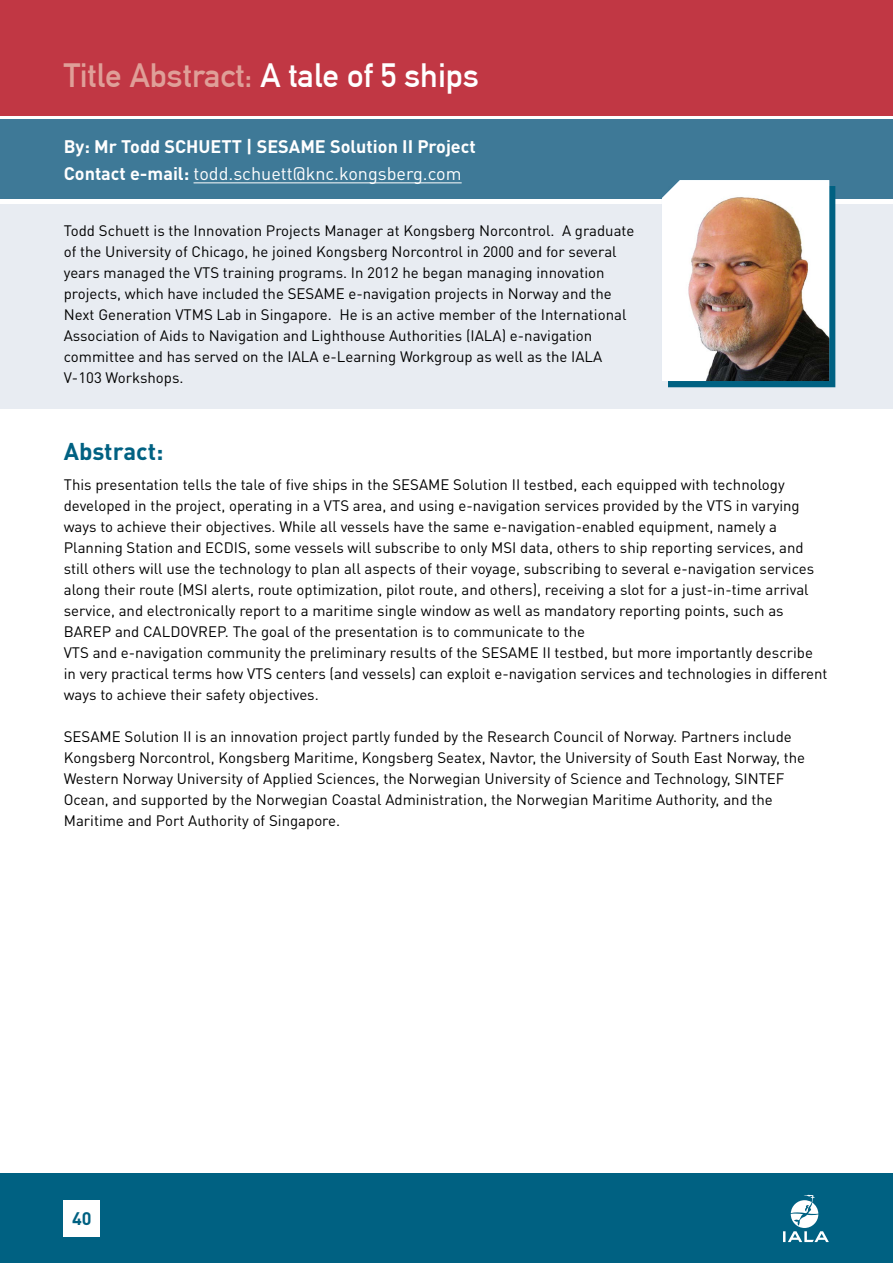
<style>
.page{position:relative;width:893px;height:1263px;background:#fff}
.page>*{position:absolute;margin:0;border:0;box-sizing:border-box;transform-origin:0 0}
.t1{font:33px "DIN1451 Mittelschrift";color:#df9f98}
.t2{font:700 24px "DIN Pro";color:#006182}
.t3{font:700 18px/27px "DIN Pro";color:#fff}
.t4{font:700 18px "DIN Pro";color:#006182}
.t5{font:15px/21px "DIN Pro";color:#000}
.s1{color:#fff}
.s2{font-weight:400}
</style>
<div class="page">
<div style="left:0;top:1174px;width:893px;height:89px;background:#006182"></div>
<svg style="left:783px;top:1195px;width:46px;height:47px"></svg>
<div style="left:64px;top:1200px;width:36px;height:36px;background:#fff"></div>
<div style="left:0;top:0;width:893px;height:115px;background:#c13744"></div>
<div style="left:0;top:120px;width:893px;height:79px;background:#3e7997"></div>
<hr style="left:194px;top:182px;width:268px;height:1px;background:#fff">
<div style="left:0;top:204px;width:893px;height:36px;background:#e8ecf2"></div>
<div style="left:0;top:225px;width:893px;height:183px;background:#e8ecf2"></div>
<div style="left:668px;top:186px;width:167px;height:201px;background:#006182"></div>
<img style="left:662px;top:180px;width:167px;height:201px">
<h1 class="t1" style="left:64px;top:56px;width:417px">Title Abstract: <span class="s1">A tale of 5 ships</span></h1>
<p class="t3" style="left:64px;top:133px;width:414px">By: Mr Todd SCHUETT | SESAME Solution II Project<br>Contact e-mail: <span class="s2">todd.schuett@knc.kongsberg.com</span></p>
<p class="t5" style="left:64px;top:220px;width:572px">Todd Schuett is the Innovation Projects Manager at Kongsberg Norcontrol. A graduate of the University of Chicago, he joined Kongsberg Norcontrol in 2000 and for several years managed the VTS training programs. In 2012 he began managing innovation projects, which have included the SESAME e-navigation projects in Norway and the Next Generation VTMS Lab in Singapore. He is an active member of the International Association of Aids to Navigation and Lighthouse Authorities (IALA) e-navigation committee and has served on the IALA e-Learning Workgroup as well as the IALA V-103 Workshops.</p>
<h2 class="t2" style="left:64px;top:435px;width:101px">Abstract:</h2>
<p class="t5" style="left:64px;top:473px;width:765px">This presentation tells the tale of five ships in the SESAME Solution II testbed, each equipped with technology developed in the project, operating in a VTS area, and using e-navigation services provided by the VTS in varying ways to achieve their objectives. While all vessels have the same e-navigation-enabled equipment, namely a Planning Station and ECDIS, some vessels will subscribe to only MSI data, others to ship reporting services, and still others will use the technology to plan all aspects of their voyage, subscribing to several e-navigation services along their route (MSI alerts, route optimization, pilot route, and others), receiving a slot for a just-in-time arrival service, and electronically report to a maritime single window as well as mandatory reporting points, such as BAREP and CALDOVREP. The goal of the presentation is to communicate to the<br>VTS and e-navigation community the preliminary results of the SESAME II testbed, but more importantly describe in very practical terms how VTS centers (and vessels) can exploit e-navigation services and technologies in different ways to achieve their safety objectives.</p>
<p class="t5" style="left:64px;top:725px;width:743px">SESAME Solution II is an innovation project partly funded by the Research Council of Norway. Partners include Kongsberg Norcontrol, Kongsberg Maritime, Kongsberg Seatex, Navtor, the University of South East Norway, the Western Norway University of Applied Sciences, the Norwegian University of Science and Technology, SINTEF Ocean, and supported by the Norwegian Coastal Administration, the Norwegian Maritime Authority, and the Maritime and Port Authority of Singapore.</p>
<p class="t4" style="left:72px;top:1206px;width:21px">40</p>
</div>
